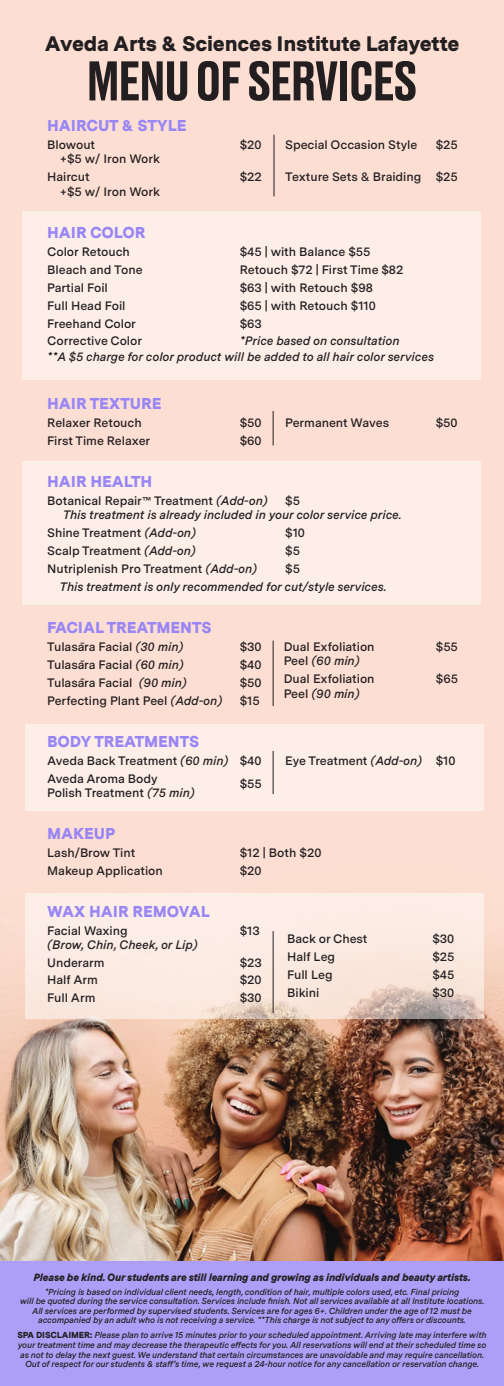
<style>
.page{position:relative;width:504px;height:1386px;background:#fff}
.page>*{position:absolute;margin:0;border:0;box-sizing:border-box;transform-origin:0 0}
.t1{font:500 52.5px "Druk Text App";letter-spacing:-.025em;color:#231f20}
.t2{font:900 21px "Messina Sans";letter-spacing:-.01em;color:#231f20}
.t3{font:900 15.75px "Messina Sans";letter-spacing:-.005em;color:#9886f6}
.t4{font:600 12.25px "Messina Sans";letter-spacing:-.005em;color:#231f20}
.t5{font:italic 600 12.25px "Messina Sans";letter-spacing:-.005em;color:#231f20}
.t6{font:italic 900 10.5px "Messina Sans";letter-spacing:-.015em;color:#231f20}
.t7{font:italic 600 8.75px/9.6px "Messina Sans";letter-spacing:-.015em;color:#231f20;text-align:center}
.s1{font-style:italic}
.s2{font-style:normal}
.s3{font-weight:900;font-style:normal}
</style>
<div class="page">
<img style="left:0;top:0;width:504px;height:1261px">
<div style="left:0;top:1261px;width:504px;height:125px;background:#ad9ef8"></div>
<div style="left:23px;top:211px;width:458px;height:168px;background:#fdeee8"></div>
<div style="left:23px;top:462px;width:458px;height:143px;background:#fdeee8"></div>
<div style="left:25px;top:724px;width:459px;height:87px;background:#fdeee8"></div>
<svg style="left:25px;top:893px;width:459px;height:125px;fill:#fbebe3"></svg>
<hr style="left:273px;top:411px;width:1px;height:34px;background:#231f20">
<hr style="left:273px;top:641px;width:1px;height:65px;background:#231f20">
<hr style="left:273px;top:931px;width:1px;height:82px;background:#231f20">
<hr style="left:273px;top:751px;width:1px;height:43px;background:#231f20">
<hr style="left:274px;top:135px;width:1px;height:61px;background:#231f20">
<p class="t2" style="left:45px;top:28px;width:416px">Aveda Arts &amp; Sciences Institute Lafayette</p>
<p class="t1" style="left:87px;top:41px;width:332px">MENU OF SERVICES</p>
<p class="t3" style="left:47px;top:114px;width:141px">HAIRCUT &amp; STYLE</p>
<p class="t4" style="left:47px;top:136px;width:50px">Blowout</p>
<p class="t4" style="left:240px;top:136px;width:23px">$20</p>
<p class="t4" style="left:285px;top:136px;width:134px">Special Occasion Style</p>
<p class="t4" style="left:436px;top:136px;width:24px">$25</p>
<p class="t4" style="left:60px;top:150px;width:102px">+$5 w/ Iron Work</p>
<p class="t4" style="left:47px;top:168px;width:44px">Haircut</p>
<p class="t4" style="left:240px;top:168px;width:24px">$22</p>
<p class="t4" style="left:285px;top:168px;width:174px">Texture Sets &amp; Braiding $25</p>
<p class="t4" style="left:60px;top:182px;width:102px">+$5 w/ Iron Work</p>
<p class="t3" style="left:47px;top:221px;width:100px">HAIR COLOR</p>
<p class="t4" style="left:47px;top:242px;width:84px">Color Retouch</p>
<p class="t4" style="left:240px;top:242px;width:132px">$45 | with Balance $55</p>
<p class="t4" style="left:47px;top:260px;width:97px">Bleach and Tone</p>
<p class="t4" style="left:240px;top:260px;width:165px">Retouch $72 | First Time $82</p>
<p class="t4" style="left:47px;top:278px;width:62px">Partial Foil</p>
<p class="t4" style="left:240px;top:278px;width:135px">$63 | with Retouch $98</p>
<p class="t4" style="left:47px;top:296px;width:80px">Full Head Foil</p>
<p class="t4" style="left:240px;top:296px;width:138px">$65 | with Retouch $110</p>
<p class="t4" style="left:47px;top:314px;width:90px">Freehand Color</p>
<p class="t4" style="left:240px;top:314px;width:24px">$63</p>
<p class="t4" style="left:47px;top:332px;width:96px">Corrective Color</p>
<p class="t5" style="left:240px;top:332px;width:161px">*Price based on consultation</p>
<p class="t5" style="left:47px;top:348px;width:388px">**A $5 charge for color product will be added to all hair color services</p>
<p class="t3" style="left:47px;top:392px;width:116px">HAIR TEXTURE</p>
<p class="t4" style="left:47px;top:413px;width:96px">Relaxer Retouch</p>
<p class="t4" style="left:240px;top:413px;width:23px">$50</p>
<p class="t4" style="left:285px;top:413px;width:105px">Permanent Waves</p>
<p class="t4" style="left:436px;top:413px;width:23px">$50</p>
<p class="t4" style="left:47px;top:431px;width:105px">First Time Relaxer</p>
<p class="t4" style="left:240px;top:431px;width:23px">$60</p>
<p class="t3" style="left:47px;top:469px;width:107px">HAIR HEALTH</p>
<p class="t4" style="left:47px;top:491px;width:222px">Botanical Repair™ Treatment <span class="s1">(Add-on)</span></p>
<p class="t4" style="left:285px;top:491px;width:16px">$5</p>
<p class="t5" style="left:63px;top:506px;width:341px">This treatment is already included in your color service price.</p>
<p class="t4" style="left:47px;top:524px;width:150px">Shine Treatment <span class="s1">(Add-on)</span></p>
<p class="t4" style="left:285px;top:524px;width:21px">$10</p>
<p class="t4" style="left:47px;top:542px;width:150px">Scalp Treatment <span class="s1">(Add-on)</span></p>
<p class="t4" style="left:285px;top:542px;width:16px">$5</p>
<p class="t4" style="left:47px;top:560px;width:211px">Nutriplenish Pro Treatment <span class="s1">(Add-on)</span></p>
<p class="t4" style="left:285px;top:560px;width:16px">$5</p>
<p class="t5" style="left:60px;top:578px;width:329px">This treatment is only recommended for cut/style services.</p>
<p class="t3" style="left:47px;top:616px;width:166px">FACIAL TREATMENTS</p>
<p class="t4" style="left:47px;top:638px;width:138px">Tulasa¯ra Facial <span class="s1">(30 min)</span></p>
<p class="t4" style="left:240px;top:638px;width:23px">$30</p>
<p class="t4" style="left:47px;top:656px;width:138px">Tulasa¯ra Facial <span class="s1">(60 min)</span></p>
<p class="t4" style="left:240px;top:656px;width:23px">$40</p>
<p class="t4" style="left:47px;top:674px;width:141px">Tulasa¯ra Facial <span class="s1">(90 min)</span></p>
<p class="t4" style="left:240px;top:674px;width:23px">$50</p>
<p class="t4" style="left:47px;top:691px;width:176px">Perfecting Plant Peel <span class="s1">(Add-on)</span></p>
<p class="t4" style="left:240px;top:691px;width:21px">$15</p>
<p class="t3" style="left:47px;top:730px;width:154px">BODY TREATMENTS</p>
<p class="t4" style="left:47px;top:751px;width:216px">Aveda Back Treatment <span class="s1">(60 min)</span> $40</p>
<p class="t4" style="left:285px;top:751px;width:172px">Eye Treatment <span class="s1">(Add-on)</span> $10</p>
<p class="t4" style="left:47px;top:769px;width:112px">Aveda Aroma Body</p>
<p class="t4" style="left:240px;top:775px;width:23px">$55</p>
<p class="t4" style="left:47px;top:783px;width:149px">Polish Treatment <span class="s1">(75 min)</span></p>
<p class="t3" style="left:47px;top:821px;width:70px">MAKEUP</p>
<p class="t4" style="left:47px;top:843px;width:90px">Lash/Brow Tint</p>
<p class="t4" style="left:240px;top:843px;width:83px">$12 | Both $20</p>
<p class="t4" style="left:47px;top:861px;width:117px">Makeup Application</p>
<p class="t4" style="left:240px;top:861px;width:23px">$20</p>
<p class="t3" style="left:47px;top:899px;width:164px">WAX HAIR REMOVAL</p>
<p class="t4" style="left:47px;top:921px;width:82px">Facial Waxing</p>
<p class="t4" style="left:240px;top:921px;width:22px">$13</p>
<p class="t5" style="left:47px;top:935px;width:152px">(Brow, Chin, Cheek, or Lip)</p>
<p class="t4" style="left:47px;top:953px;width:59px">Underarm</p>
<p class="t4" style="left:240px;top:953px;width:24px">$23</p>
<p class="t4" style="left:47px;top:971px;width:52px">Half Arm</p>
<p class="t4" style="left:240px;top:971px;width:23px">$20</p>
<p class="t4" style="left:47px;top:989px;width:50px">Full Arm</p>
<p class="t4" style="left:240px;top:989px;width:23px">$30</p>
<p class="t4" style="left:284px;top:637px;width:92px">Dual Exfoliation</p>
<p class="t4" style="left:436px;top:637px;width:23px">$55</p>
<p class="t5" style="left:284px;top:652px;width:77px"><span class="s2">Peel</span> (60 min)</p>
<p class="t4" style="left:284px;top:670px;width:92px">Dual Exfoliation</p>
<p class="t4" style="left:436px;top:670px;width:24px">$65</p>
<p class="t5" style="left:284px;top:684px;width:77px"><span class="s2">Peel</span> (90 min)</p>
<p class="t4" style="left:287px;top:930px;width:82px">Back or Chest</p>
<p class="t4" style="left:432px;top:930px;width:23px">$30</p>
<p class="t4" style="left:287px;top:948px;width:49px">Half Leg</p>
<p class="t4" style="left:432px;top:948px;width:24px">$25</p>
<p class="t4" style="left:287px;top:966px;width:47px">Full Leg</p>
<p class="t4" style="left:432px;top:966px;width:23px">$45</p>
<p class="t4" style="left:287px;top:984px;width:34px">Bikini</p>
<p class="t4" style="left:432px;top:984px;width:23px">$30</p>
<p class="t6" style="left:34px;top:1269px;width:439px">Please be kind. Our students are still learning and growing as individuals and beauty artists.</p>
<p class="t7" style="left:45px;top:1286px;width:416px">*Pricing is based on individual client needs, length, condition of hair, multiple colors used, etc. Final pricing</p>
<p class="t7" style="left:20px;top:1296px;width:466px">will be quoted during the service consultation. Services include finish. Not all services available at all Institute locations.<br>All services are performed by supervised students. Services are for ages 6+. Children under the age of 12 must be</p>
<p class="t7" style="left:38px;top:1315px;width:429px">accompanied by an adult who is not receiving a service. **This charge is not subject to any offers or discounts.</p>
<p class="t7" style="left:17px;top:1330px;width:471px"><span class="s3">SPA DISCLAIMER:</span> Please plan to arrive 15 minutes prior to your scheduled appointment. Arriving late may interfere with your treatment time and may decrease the therapeutic effects for you. All reservations will end at their scheduled time so as not to delay the next guest. We understand that certain circumstances are unavoidable and may require cancellation.<br>Out of respect for our students &amp; staff’s time, we request a 24-hour notice for any cancellation or reservation change.</p>
</div>
